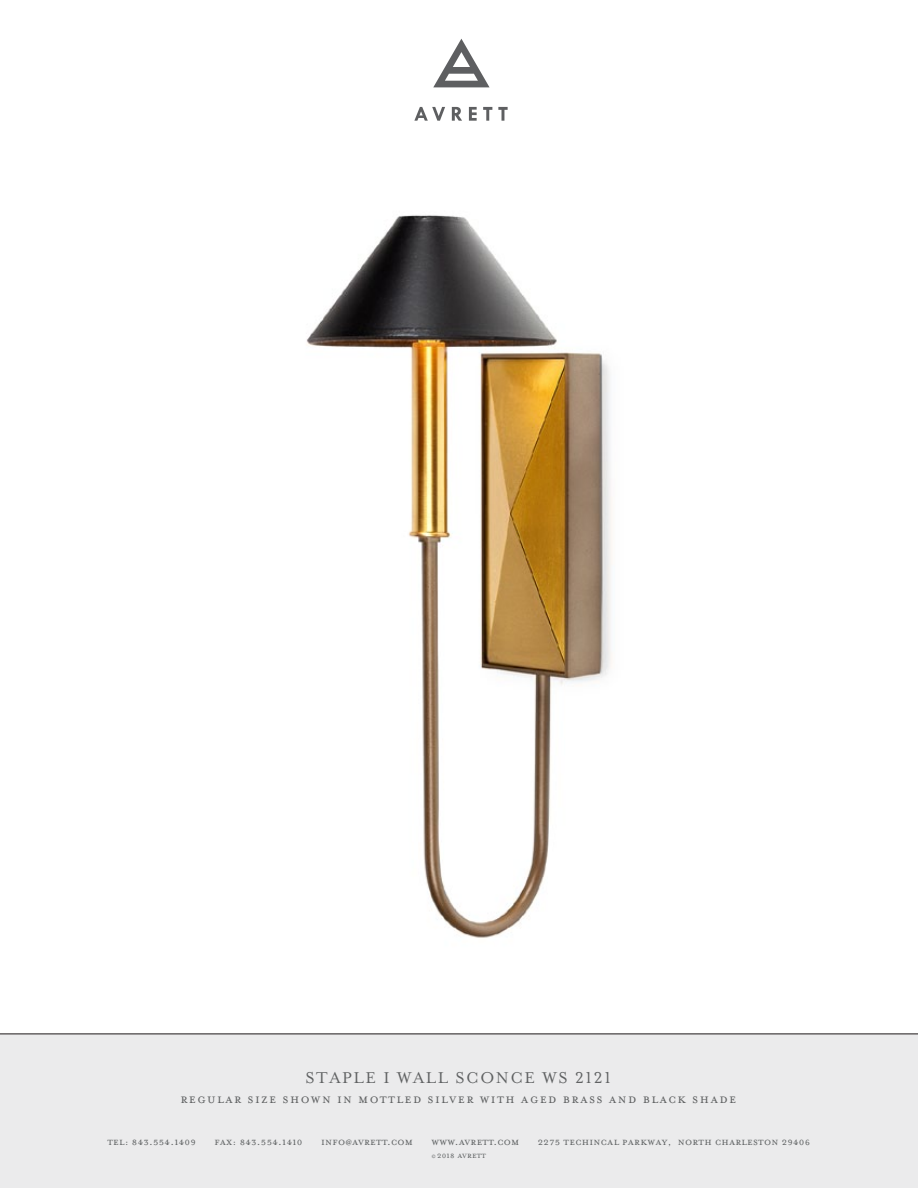
<style>
.page{position:relative;width:918px;height:1188px;background:#fff}
.page>*{position:absolute;margin:0;border:0;box-sizing:border-box;transform-origin:0 0}
.t1{font:18px "Mrs Eaves Small Caps OT";letter-spacing:.09em;color:#5f6162}
.t2{font:15px "Mrs Eaves Small Caps OT";letter-spacing:.09em;color:#5f6162}
.t3{font:12px "Mrs Eaves All Small Caps OT";letter-spacing:.02em;color:#5f6263}
.t4{font:9.75px "Mrs Eaves All Small Caps OT";letter-spacing:.02em;color:#5f6263}
.s1{font-size:7.5px}
</style>
<div class="page">
<div style="left:0;top:1034px;width:918px;height:154px;background:#ebebec"></div>
<svg style="left:414px;top:107px;width:31px;height:14px"></svg>
<svg style="left:452px;top:107px;width:10px;height:14px"></svg>
<svg style="left:469px;top:107px;width:8px;height:14px"></svg>
<svg style="left:483px;top:107px;width:9px;height:14px"></svg>
<svg style="left:498px;top:107px;width:10px;height:14px"></svg>
<svg style="left:433px;top:39px;width:57px;height:48px"></svg>
<hr style="left:0;top:1034px;width:918px;height:1px;background:#231f20">
<img style="left:306px;top:215px;width:306px;height:723px">
<h1 class="t1" style="left:305px;top:1068px;width:307px">STAPLE I WALL SCONCE WS 2121</h1>
<p class="t2" style="left:180px;top:1091px;width:557px">regular size shown in mottled silver with aged brass and black shade</p>
<p class="t3" style="left:107px;top:1135px;width:90px">tel: 843.554.1409</p>
<p class="t3" style="left:215px;top:1135px;width:90px">fax: 843.554.1410</p>
<p class="t3" style="left:321px;top:1135px;width:93px">info@avrett.com</p>
<p class="t3" style="left:432px;top:1135px;width:89px">www.avrett.com</p>
<p class="t3" style="left:538px;top:1135px;width:274px">2275 Techincal Parkway, North charleston 29406</p>
<p class="t4" style="left:432px;top:1150px;width:56px"><span class="s1">©</span> 2018 avrett</p>
</div>
